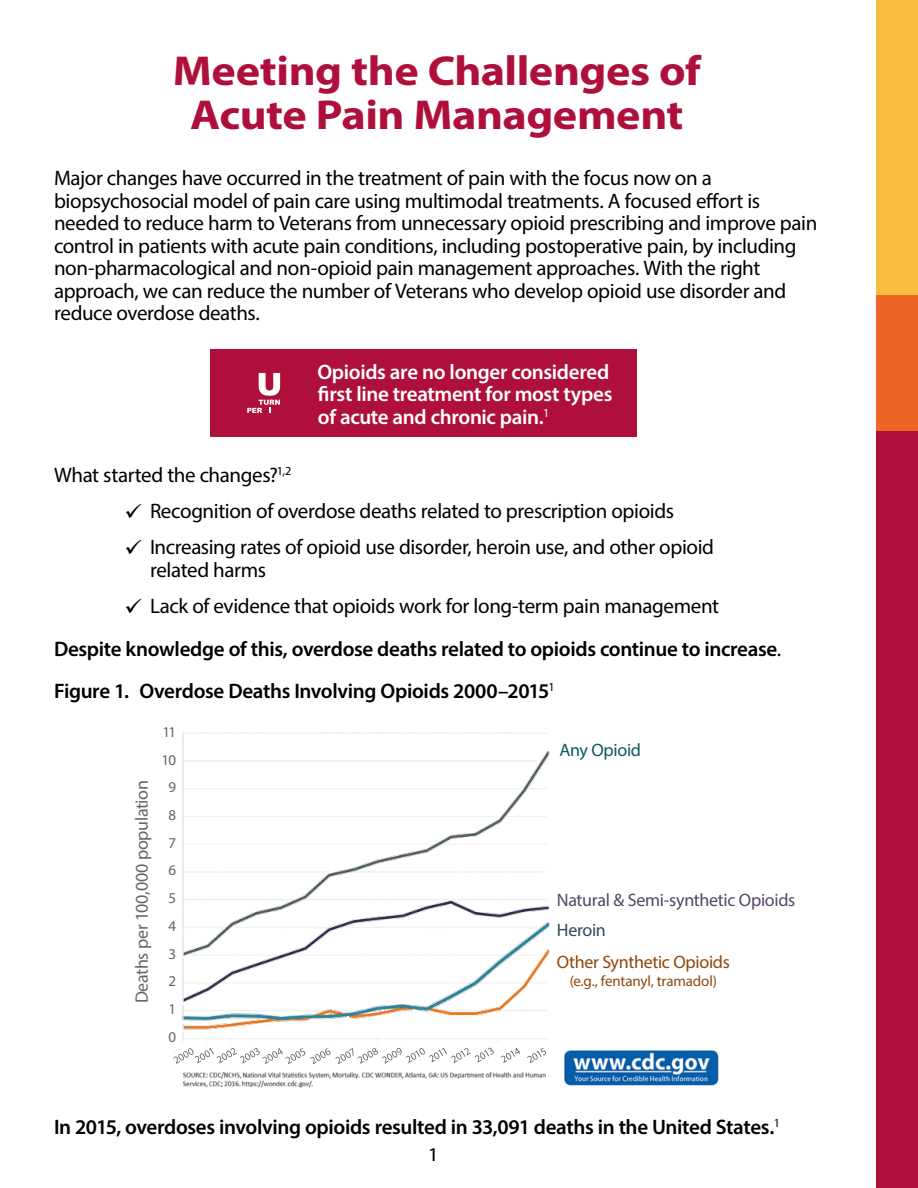
<style>
.page{position:relative;width:918px;height:1188px;background:#fff}
.page>*{position:absolute;margin:0;border:0;box-sizing:border-box;transform-origin:0 0}
.t1{font:700 42px/43.5px "Myriad Pro";letter-spacing:-.01em;color:#af103b;text-align:center;scale:1.1 1}
.t2{font:21px/22.5px "Myriad Pro";letter-spacing:-.02em;color:#000}
.t3{font:600 21px "Myriad Pro";letter-spacing:-.015em;color:#000}
.t4{font:600 21px/22.5px "Myriad Pro";letter-spacing:-.015em;color:#fff}
.t5{font:19.5px "Myriad Pro";color:#000;scale:1.1 1}
.t6{font:18px "Myriad Pro";letter-spacing:-.015em;color:#544764}
.t7{font:18px "Myriad Pro";letter-spacing:-.015em;color:#636466}
.t8{font:18px "Myriad Pro";letter-spacing:-.015em;color:#8e470b}
.t9{font:18px "Myriad Pro";letter-spacing:-.015em;color:#0c5863}
.t10{font:18px "Myriad Pro";letter-spacing:-.02em;color:#304d54}
.t11{font:15px "Myriad Pro";letter-spacing:-.01em;color:#8e470b}
.t12{font:15px/27.8px "Myriad Pro";color:#636466;text-align:center}
.s1{font-weight:400}
</style>
<div class="page">
<div style="left:877px;top:1px;width:41px;height:1187px;background:#af103b"></div>
<div style="left:877px;top:288px;width:41px;height:143px;background:#ef6525"></div>
<div style="left:877px;top:0;width:41px;height:295px;background:#f8bd3f"></div>
<div style="left:211px;top:349px;width:426px;height:88px;background:#af103b"></div>
<svg style="left:247px;top:373px;width:33px;height:40px"></svg>
<img style="left:173px;top:733px;width:546px;height:355px">
<h1 class="t1" style="left:173px;top:48px;width:482px">Meeting the Challenges of<br>Acute Pain Management</h1>
<p class="t2" style="left:54px;top:167px;width:765px">Major changes have occurred in the treatment of pain with the focus now on a biopsychosocial model of pain care using multimodal treatments. A focused efort is needed to reduce harm to Veterans from unnecessary opioid prescribing and improve pain control in patients with acute pain conditions, including postoperative pain, by including non-pharmacological and non-opioid pain management approaches. With the right approach, we can reduce the number of Veterans who develop opioid use disorder and reduce overdose deaths.</p>
<p class="t4" style="left:317px;top:360px;width:297px">Opioids are no longer considered frst line treatment for most types of acute and chronic pain.<sup>1</sup></p>
<p class="t2" style="left:54px;top:464px;width:239px">What started the changes?<sup>1,2</sup></p>
<p class="t2" style="left:124px;top:500px;width:551px">✓ Recognition of overdose deaths related to prescription opioids</p>
<p class="t2" style="left:150px;top:536px;width:566px;text-indent:-26px">✓ Increasing rates of opioid use disorder, heroin use, and other opioid related harms</p>
<p class="t2" style="left:124px;top:594px;width:596px">✓ Lack of evidence that opioids work for long-term pain management</p>
<p class="t3" style="left:54px;top:635px;width:729px">Despite knowledge of this, overdose deaths related to opioids continue to increase<span class="s1">.</span></p>
<p class="t3" style="left:54px;top:678px;width:502px">Figure 1. Overdose Deaths Involving Opioids 2000–2015<sup>1</sup></p>
<p class="t7" style="left:131px;top:1003px;width:225px;rotate:-90deg">Deaths per 100,000 population</p>
<p class="t12" style="left:162px;top:718px;width:16px">11<br>10<br>9<br>8<br>7<br>6<br>5<br>4<br>3<br>2<br>1<br>0</p>
<p class="t9" style="left:560px;top:739px;width:83px">Any Opioid</p>
<p class="t6" style="left:557px;top:889px;width:240px">Natural &amp; Semi-synthetic Opioids</p>
<p class="t10" style="left:557px;top:919px;width:51px">Heroin</p>
<p class="t8" style="left:557px;top:950px;width:175px">Other Synthetic Opioids</p>
<p class="t11" style="left:570px;top:971px;width:149px">(e.g., fentanyl, tramadol)</p>
<p class="t3" style="left:54px;top:1114px;width:727px">In 2015, overdoses involving opioids resulted in 33,091 deaths in the United States.<sup>1</sup></p>
<p class="t5" style="left:428px;top:1143px;width:12px">1</p>
</div>
